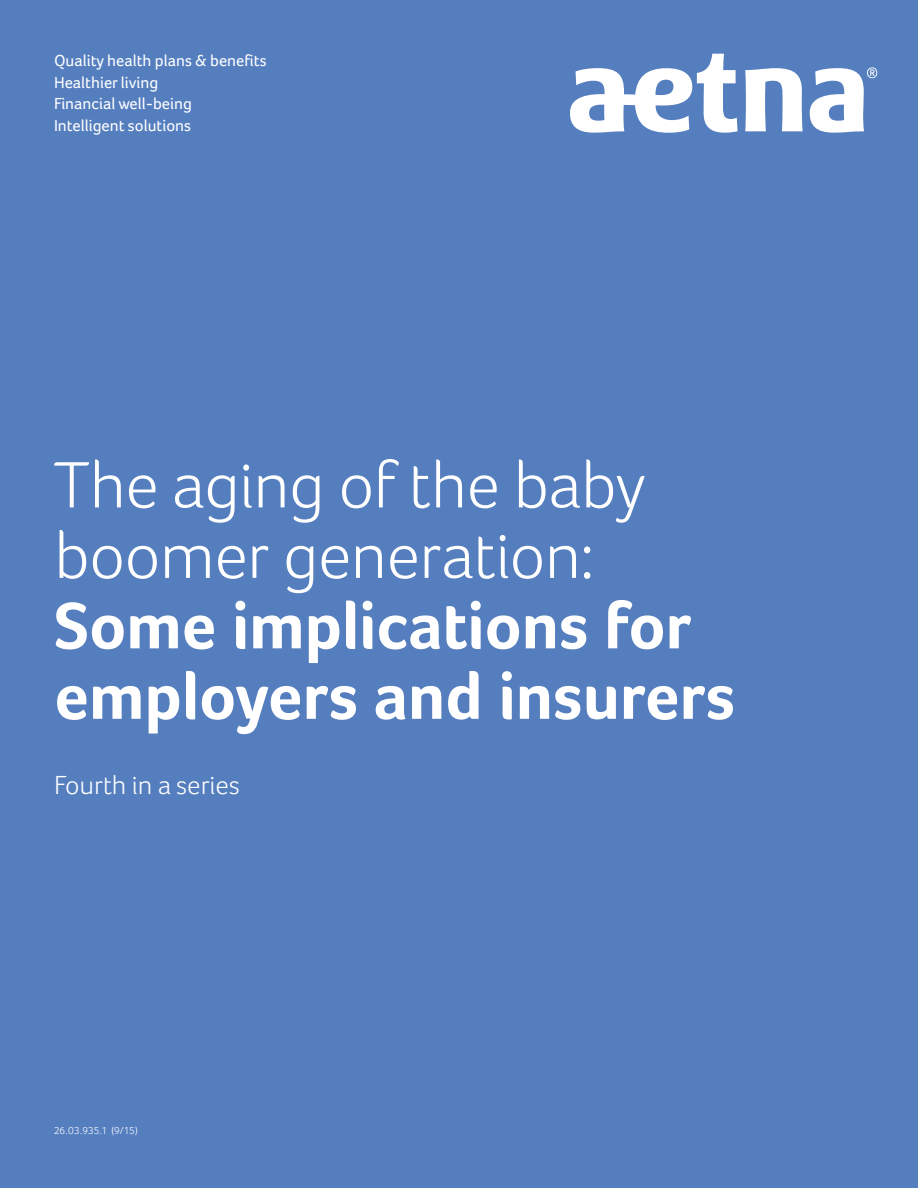
<style>
.page{position:relative;width:918px;height:1188px;background:#557ebf}
.page>*{position:absolute;margin:0;border:0;box-sizing:border-box;transform-origin:0 0}
.t1{font:700 67.5px/70.5px "Foco";letter-spacing:-.01em;color:#fff}
.t2{font:300 67.5px/70.5px "Foco";letter-spacing:-.01em;color:#fff}
.t3{font:300 27px "Foco";color:#fff}
.t4{font:16.5px/21.8px "Foco";color:#fff}
.t5{font:300 10.5px "Foco";letter-spacing:.01em;color:#fff}
</style>
<div class="page">
<svg style="left:570px;top:54px;width:307px;height:79px"></svg>
<p class="t4" style="left:54px;top:49px;width:214px">Quality health plans &amp; benefits<br>Healthier living<br>Financial well-being<br>Intelligent solutions</p>
<h1 class="t2" style="left:54px;top:449px;width:593px">The aging of the baby boomer generation:</h1>
<h1 class="t1" style="left:54px;top:590px;width:682px">Some implications for employers and insurers</h1>
<h2 class="t3" style="left:54px;top:769px;width:187px">Fourth in a series</h2>
<p class="t5" style="left:54px;top:1124px;width:85px">26.03.935.1 (9/15)</p>
</div>
